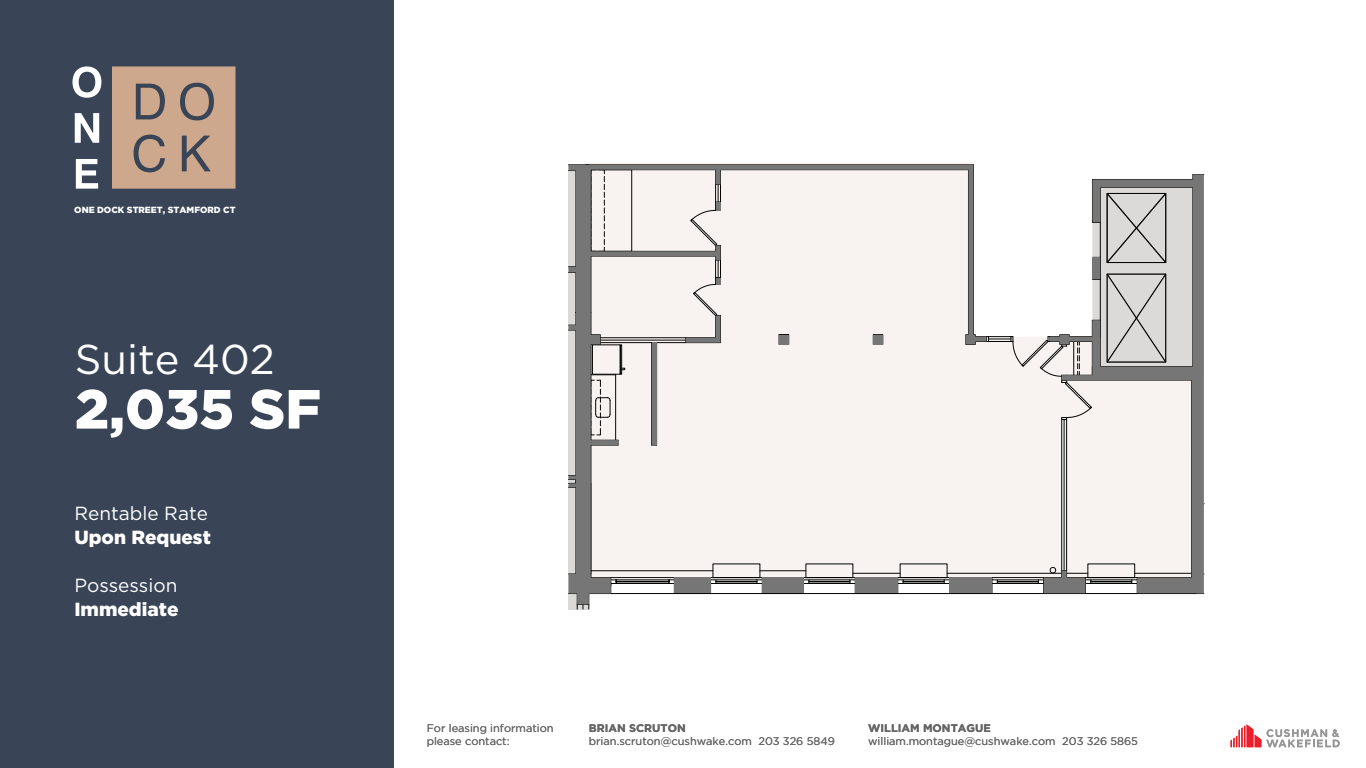
<style>
.page{position:relative;width:1366px;height:768px;background:#fff}
.page>*{position:absolute;margin:0;border:0;box-sizing:border-box;transform-origin:0 0}
.t1{font:900 55.1px "Gotham";color:#fff}
.t2{font:41.7px "Gotham";color:#fff}
.t3{font:19px "Gotham";color:#fff}
.t4{font:900 19px "Gotham";color:#fff}
.t5{font:11px/13.2px "Gotham";color:#666}
.t6{font:700 11px "Gotham";color:#666}
.t7{font:900 8.9px "Gotham";color:#fff}
</style>
<div class="page">
<svg style="left:584px;top:163px;width:466px;height:414px;fill:#f8f3f1"></svg>
<div style="left:0;top:0;width:394px;height:768px;background:#394557"></div>
<svg style="left:72px;top:66px;width:29px;height:32px"></svg>
<svg style="left:75px;top:113px;width:24px;height:30px"></svg>
<svg style="left:76px;top:159px;width:22px;height:30px"></svg>
<svg style="left:112px;top:66px;width:124px;height:123px;background:#b99b85"></svg>
<div style="left:185px;top:87px;width:24px;height:29px;background:#cda88c;border-radius:50%"></div>
<svg style="left:1231px;top:724px;width:109px;height:23px"></svg>
<hr style="left:949px;top:577px;width:43px;height:1px;background:#040503">
<hr style="left:947px;top:573px;width:115px;height:1px;background:#040503">
<hr style="left:589px;top:593px;width:615px;height:1px;background:#040503">
<svg style="left:568px;top:574px;width:22px;height:35px"></svg>
<svg style="left:987px;top:174px;width:217px;height:246px"></svg>
<svg style="left:992px;top:567px;width:58px;height:26px"></svg>
<div style="left:949px;top:578px;width:43px;height:15px;background:#777676"></div>
<svg style="left:1050px;top:175px;width:154px;height:419px"></svg>
<svg style="left:569px;top:165px;width:418px;height:439px;fill:#f8f3f1"></svg>
<p class="t7" style="left:74px;top:203px;width:163px">ONE DOCK STREET, STAMFORD CT</p>
<h2 class="t2" style="left:75px;top:332px;width:201px">Suite 402</h2>
<h1 class="t1" style="left:75px;top:371px;width:248px">2,035 SF</h1>
<h2 class="t2" style="left:250px;top:332px;width:27px">5</h2>
<h1 class="t1" style="left:165px;top:371px;width:74px">84</h1>
<h3 class="t3" style="left:74px;top:502px;width:135px">Rentable Rate</h3>
<h3 class="t4" style="left:74px;top:525px;width:138px">Upon Request</h3>
<h3 class="t3" style="left:74px;top:574px;width:105px">Possession</h3>
<h3 class="t4" style="left:74px;top:597px;width:106px">Immediate</h3>
<p class="t5" style="left:427px;top:722px;width:128px">For leasing information please contact:</p>
<p class="t6" style="left:868px;top:721px;width:124px">WILLIAM MONTAGUE</p>
<p class="t6" style="left:589px;top:721px;width:98px">BRIAN SCRUTON</p>
<p class="t5" style="left:589px;top:735px;width:248px">brian.scruton@cushwake.com 203 326 5849</p>
<p class="t5" style="left:868px;top:735px;width:271px">william.montague@cushwake.com 203 326 5865</p>
</div>
